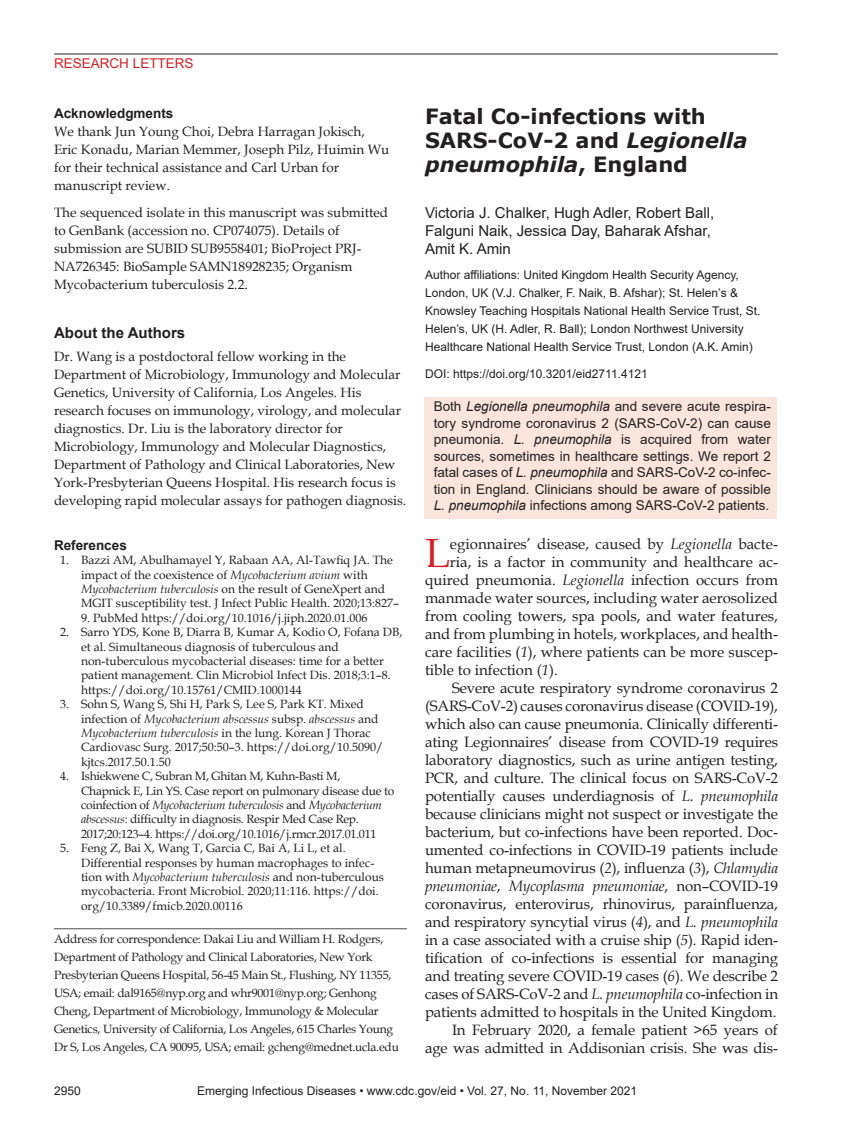
<style>
.page{position:relative;width:851px;height:1134px;background:#fff}
.page>*{position:absolute;margin:0;border:0;box-sizing:border-box;transform-origin:0 0}
.t1{font:40.8px "Book Antiqua";color:#d1232a}
.t2{font:700 21px/24px "Verdana";color:#231f20}
.t3{font:15px "Book Antiqua";letter-spacing:-.01em;color:#231f20}
.t4{font:15px/18px "Arial";color:#231f20}
.t5{font:italic 15px "Book Antiqua";letter-spacing:-.01em;color:#231f20}
.t6{font:700 15px "Arial";color:#231f20}
.t7{font:13.5px/18px "Book Antiqua";color:#231f20}
.t8{font:13.5px/16.5px "Arial";color:#231f20;text-align:justify}
.t9{font:700 13.5px "Arial";color:#231f20}
.t10{font:13.5px "Arial";color:#d1232a}
.t11{font:12px/14.4px "Book Antiqua";color:#231f20}
.t12{font:12px/18px "Book Antiqua";letter-spacing:-.02em;color:#231f20}
.t13{font:12px/18px "Arial";color:#231f20}
.s1{font-style:italic}
.s2{font-style:normal}
</style>
<div class="page">
<hr style="left:54px;top:54px;width:724px;height:1px;background:#231f20">
<hr style="left:54px;top:928px;width:353px;height:1px;background:#636366">
<div style="left:424px;top:397px;width:352px;height:121px;background:#f9e5dc"></div>
<p class="t10" style="left:54px;top:54px;width:141px">RESEARCH LETTERS</p>
<p class="t9" style="left:54px;top:104px;width:121px">Acknowledgments</p>
<p class="t7" style="left:54px;top:122px;width:337px">We thank Jun Young Choi, Debra Harragan Jokisch, Eric Konadu, Marian Memmer, Joseph Pilz, Huimin Wu for their technical assistance and Carl Urban for manuscript review.</p>
<p class="t7" style="left:54px;top:203px;width:336px">The sequenced isolate in this manuscript was submitted to GenBank (accession no. CP074075). Details of submission are SUBID SUB9558401; BioProject PRJ-NA726345: BioSample SAMN18928235; Organism Mycobacterium tuberculosis 2.2.</p>
<p class="t6" style="left:54px;top:322px;width:133px">About the Authors</p>
<p class="t7" style="left:54px;top:347px;width:354px">Dr. Wang is a postdoctoral fellow working in the Department of Microbiology, Immunology and Molecular Genetics, University of California, Los Angeles. His research focuses on immunology, virology, and molecular diagnostics. Dr. Liu is the laboratory director for Microbiology, Immunology and Molecular Diagnostics, Department of Pathology and Clinical Laboratories, New York-Presbyterian Queens Hospital. His research focus is developing rapid molecular assays for pathogen diagnosis.</p>
<p class="t9" style="left:54px;top:536px;width:74px">References</p>
<p class="t11" style="left:81px;top:553px;width:319px;text-indent:-21px">1. Bazzi AM, Abulhamayel Y, Rabaan AA, Al-Tawfiq JA. The impact of the coexistence of <span class="s1">Mycobacterium avium</span> with <span class="s1">Mycobacterium tuberculosis</span> on the result of GeneXpert and MGIT susceptibility test. J Infect Public Health. 2020;13:827–</p>
<p class="t11" style="left:81px;top:610px;width:288px">9. PubMed https://doi.org/10.1016/j.jiph.2020.01.006</p>
<p class="t11" style="left:81px;top:625px;width:323px;text-indent:-21px">2. Sarro YDS, Kone B, Diarra B, Kumar A, Kodio O, Fofana DB, et al. Simultaneous diagnosis of tuberculous and non-tuberculous mycobacterial diseases: time for a better patient management. Clin Microbiol Infect Dis. 2018;3:1–8. https://doi.org/10.15761/CMID.1000144</p>
<p class="t11" style="left:81px;top:697px;width:304px;text-indent:-21px">3. Sohn S, Wang S, Shi H, Park S, Lee S, Park KT. Mixed infection of <span class="s1">Mycobacterium abscessus</span> subsp. <span class="s1">abscessus</span> and <span class="s1">Mycobacterium tuberculosis</span> in the lung. Korean J Thorac Cardiovasc Surg. 2017;50:50–3. https://doi.org/10.5090/ kjtcs.2017.50.1.50</p>
<p class="t12" style="left:81px;top:769px;width:315px;line-height:14.4px;text-indent:-21px">4. Ishiekwene C, Subran M, Ghitan M, Kuhn-Basti M,<br>Chapnick E, Lin YS. Case report on pulmonary disease due to coinfection of <span class="s1">Mycobacterium tuberculosis</span> and <span class="s1">Mycobacterium abscessus</span>: difficulty in diagnosis. Respir Med Case Rep.<br>2017;20:123–4. https://doi.org/10.1016/j.rmcr.2017.01.011</p>
<p class="t11" style="left:81px;top:841px;width:304px;text-indent:-21px">5. Feng Z, Bai X, Wang T, Garcia C, Bai A, Li L, et al.<br>Differential responses by human macrophages to infec&shy;tion with <span class="s1">Mycobacterium tuberculosis</span> and non-tuberculous mycobacteria. Front Microbiol. 2020;11:116. https://doi. org/10.3389/fmicb.2020.00116</p>
<p class="t12" style="left:54px;top:929px;width:346px">Address for correspondence: Dakai Liu and William H. Rodgers, Department of Pathology and Clinical Laboratories, New York Presbyterian Queens Hospital, 56-45 Main St., Flushing, NY 11355, USA; email: dal9165@nyp.org and whr9001@nyp.org; Genhong Cheng, Department of Microbiology, Immunology &amp; Molecular Genetics, University of California, Los Angeles, 615 Charles Young Dr S, Los Angeles, CA 90095, USA; email: gcheng@mednet.ucla.edu</p>
<h2 class="t2" style="left:425px;top:104px;width:324px">Fatal Co-infections with<br>SARS-CoV-2 and <span class="s1">Legionella pneumophila</span>, England</h2>
<p class="t4" style="left:425px;top:204px;width:291px">Victoria J. Chalker, Hugh Adler, Robert Ball,<br>Falguni Naik, Jessica Day, Baharak Afshar,<br>Amit K. Amin</p>
<p class="t13" style="left:425px;top:266px;width:337px">Author affiliations: United Kingdom Health Security Agency, London, UK (V.J. Chalker, F. Naik, B. Afshar); St. Helen’s &amp; Knowsley Teaching Hospitals National Health Service Trust, St.<br>Helen’s, UK (H. Adler, R. Ball); London Northwest University Healthcare National Health Service Trust, London (A.K. Amin)</p>
<p class="t13" style="left:425px;top:365px;width:224px">DOI: https://doi.org/10.3201/eid2711.4121</p>
<p class="t8" style="left:433px;top:398px;width:338px">Both <span class="s1">Legionella pneumophila</span> and severe acute respira&shy;tory syndrome coronavirus 2 (SARS-CoV-2) can cause pneumonia. <span class="s1">L. pneumophila</span> is acquired from water sources, sometimes in healthcare settings. We report 2 fatal cases of <span class="s1">L. pneumophila</span> and SARS-CoV-2 co-infec&shy;tion in England. Clinicians should be aware of possible <span class="s1">L. pneumophila</span> infections among SARS-CoV-2 patients.</p>
<h1 class="t1" style="left:425px;top:525px;width:26px">L</h1>
<p class="t3" style="left:450px;top:534px;width:329px">egionnaires’ disease, caused by <span class="s1">Legionella</span> bacte-</p>
<p class="t3" style="left:450px;top:552px;width:329px">ria, is a factor in community and healthcare ac-</p>
<p class="t3" style="left:425px;top:570px;width:354px">quired pneumonia. <span class="s1">Legionella</span> infection occurs from</p>
<p class="t3" style="left:425px;top:588px;width:354px">manmade water sources, including water aerosolized</p>
<p class="t3" style="left:425px;top:606px;width:354px">from cooling towers, spa pools, and water features,</p>
<p class="t3" style="left:425px;top:624px;width:354px">and from plumbing in hotels, workplaces, and health-</p>
<p class="t3" style="left:425px;top:642px;width:354px">care facilities (<span class="s1">1</span>), where patients can be more suscep-</p>
<p class="t3" style="left:425px;top:660px;width:134px">tible to infection (<span class="s1">1</span>).</p>
<p class="t3" style="left:452px;top:678px;width:327px">Severe acute respiratory syndrome coronavirus 2</p>
<p class="t3" style="left:425px;top:696px;width:354px">(SARS-CoV-2) causes coronavirus disease (COVID-19),</p>
<p class="t3" style="left:425px;top:714px;width:354px">which also can cause pneumonia. Clinically differenti-</p>
<p class="t3" style="left:425px;top:732px;width:354px">ating Legionnaires’ disease from COVID-19 requires</p>
<p class="t3" style="left:425px;top:750px;width:354px">laboratory diagnostics, such as urine antigen testing,</p>
<p class="t3" style="left:425px;top:768px;width:354px">PCR, and culture. The clinical focus on SARS-CoV-2</p>
<p class="t3" style="left:425px;top:786px;width:354px">potentially causes underdiagnosis of <span class="s1">L. pneumophila</span></p>
<p class="t3" style="left:425px;top:804px;width:354px">because clinicians might not suspect or investigate the</p>
<p class="t3" style="left:425px;top:822px;width:354px">bacterium, but co-infections have been reported. Doc-</p>
<p class="t3" style="left:425px;top:840px;width:354px">umented co-infections in COVID-19 patients include</p>
<p class="t3" style="left:425px;top:858px;width:354px">human metapneumovirus (<span class="s1">2</span>), influenza (<span class="s1">3</span>), <span class="s1">Chlamydia</span></p>
<p class="t5" style="left:425px;top:876px;width:354px">pneumoniae<span class="s2">,</span> Mycoplasma pneumoniae<span class="s2">, non–COVID-19</span></p>
<p class="t3" style="left:425px;top:894px;width:354px">coronavirus, enterovirus, rhinovirus, parainfluenza,</p>
<p class="t3" style="left:425px;top:912px;width:354px">and respiratory syncytial virus (<span class="s1">4</span>), and <span class="s1">L. pneumophila</span></p>
<p class="t3" style="left:425px;top:930px;width:354px">in a case associated with a cruise ship (<span class="s1">5</span>). Rapid iden-</p>
<p class="t3" style="left:425px;top:948px;width:354px">tification of co-infections is essential for managing</p>
<p class="t3" style="left:425px;top:966px;width:354px">and treating severe COVID-19 cases (<span class="s1">6</span>). We describe 2</p>
<p class="t3" style="left:425px;top:984px;width:354px">cases of SARS-CoV-2 and <span class="s1">L. pneumophila</span> co-infection in</p>
<p class="t3" style="left:425px;top:1002px;width:353px">patients admitted to hospitals in the United Kingdom.</p>
<p class="t3" style="left:452px;top:1020px;width:327px">In February 2020, a female patient &gt;65 years of</p>
<p class="t3" style="left:425px;top:1038px;width:354px">age was admitted in Addisonian crisis. She was dis-</p>
<p class="t13" style="left:54px;top:1082px;width:28px">2950</p>
<p class="t13" style="left:197px;top:1082px;width:441px">Emerging Infectious Diseases • www.cdc.gov/eid • Vol. 27, No. 11, November 2021</p>
</div>
